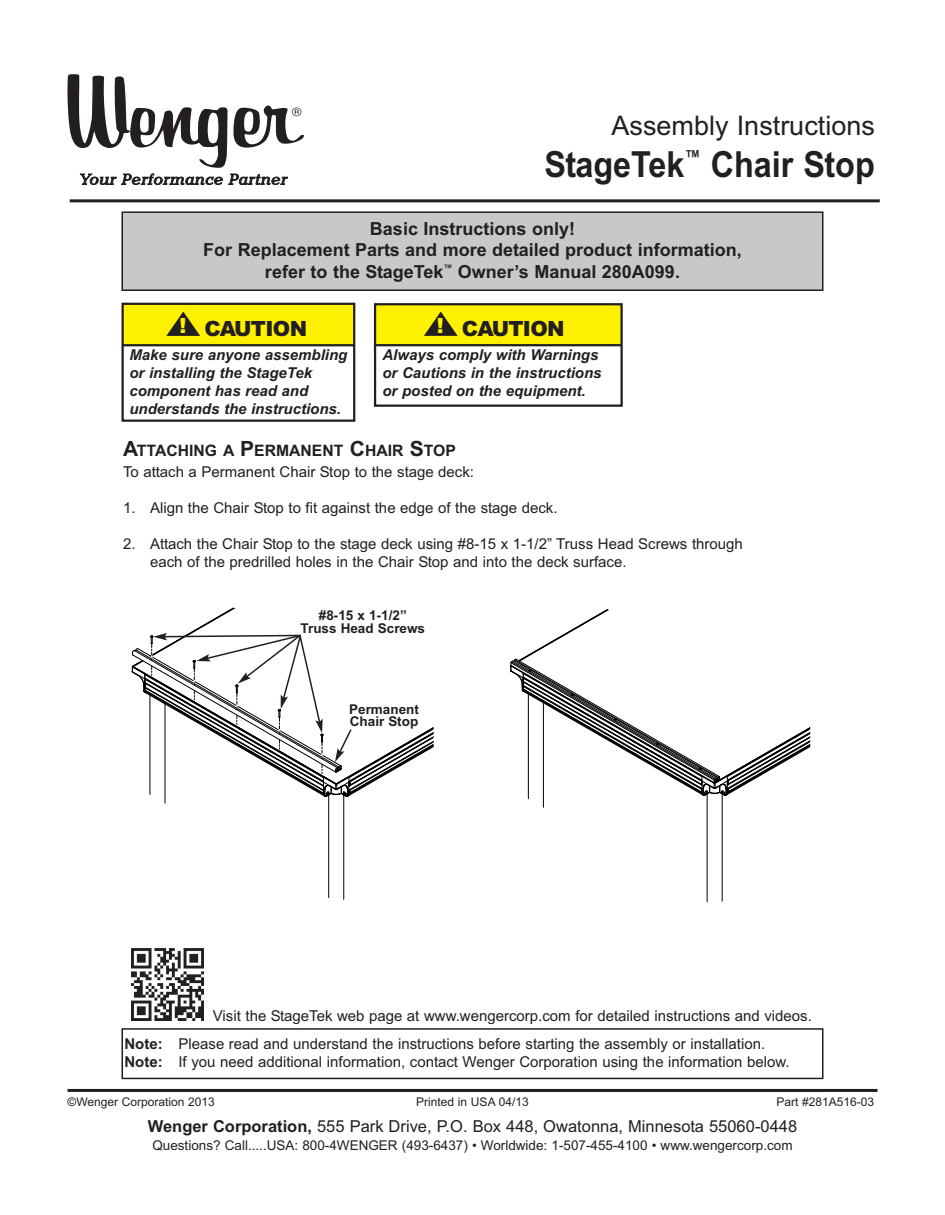
<style>
.page{position:relative;width:945px;height:1215px;background:#fff}
.page>*{position:absolute;margin:0;border:0;box-sizing:border-box;transform-origin:0 0}
.t1{font:700 36px "Arial";color:#231f20;scale:.9 1}
.t2{font:27px "Arial";color:#231f20}
.t3{font:900 21px "Arial";letter-spacing:-.035em;color:#231f20}
.t4{font:700 18px/21.6px "Arial";color:#231f20;text-align:center}
.t5{font:16.5px "Arial";color:#231f20}
.t6{font:700 15.75px "Arial";color:#231f20}
.t7{font:15px/18px "Arial";color:#231f20}
.t8{font:italic 700 15px/18px "Arial";color:#231f20}
.t9{font:13.5px "Arial";color:#231f20}
.t10{font:700 13.5px/12.8px "Arial";color:#231f20;text-align:center}
.t11{font:12px "Arial";color:#231f20}
.s1{color:#fff101}
.s2{font-size:21px}
.s3{font-weight:700}
</style>
<div class="page">
<svg style="left:68px;top:74px;width:236px;height:111px"></svg>
<hr style="left:70px;top:199px;width:810px;height:3px;background:#231f20">
<hr style="left:68px;top:1089px;width:810px;height:3px;background:#231f20">
<div style="left:122px;top:1028px;width:702px;height:51px;border:2px solid #231f20"></div>
<img style="left:132px;top:948px;width:72px;height:72px">
<div style="left:122px;top:212px;width:701px;height:78px;background:#c7c8ca"></div>
<div style="left:122px;top:211px;width:702px;height:80px;border:2px solid #231f20"></div>
<svg style="left:510px;top:609px;width:301px;height:294px"></svg>
<svg style="left:132px;top:607px;width:302px;height:293px"></svg>
<div style="left:123px;top:303px;width:231px;height:42px;background:#fff101"></div>
<svg style="left:166px;top:312px;width:34px;height:24px"></svg>
<hr style="left:123px;top:344px;width:231px;height:2px;background:#231f20">
<div style="left:122px;top:303px;width:233px;height:119px;border:2px solid #231f20"></div>
<div style="left:375px;top:304px;width:246px;height:41px;background:#fff101"></div>
<svg style="left:424px;top:311px;width:34px;height:25px"></svg>
<hr style="left:374px;top:344px;width:247px;height:2px;background:#231f20">
<div style="left:374px;top:303px;width:249px;height:104px;border:2px solid #231f20"></div>
<h2 class="t2" style="left:612px;top:109px;width:265px">Assembly Instructions</h2>
<h1 class="t1" style="left:544px;top:143px;width:369px">StageTek<sup>™</sup> Chair Stop</h1>
<p class="t4" style="left:203px;top:218px;width:540px">Basic Instructions only!<br>For Replacement Parts and more detailed product information, refer to the StageTek<sup>™</sup> Owner’s Manual 280A099.</p>
<h3 class="t3" style="left:179px;top:316px;width:129px"><span class="s1">!</span> CAUTION</h3>
<p class="t8" style="left:129px;top:346px;width:220px">Make sure anyone assembling or installing the StageTek component has read and understands the instructions.</p>
<h3 class="t3" style="left:437px;top:316px;width:129px"><span class="s1">!</span> CAUTION</h3>
<p class="t8" style="left:382px;top:346px;width:221px">Always comply with Warnings or Cautions in the instructions or posted on the equipment.</p>
<p class="t6" style="left:123px;top:442px;width:335px"><span class="s2">A</span>TTACHING A <span class="s2">P</span>ERMANENT <span class="s2">C</span>HAIR <span class="s2">S</span>TOP</p>
<p class="t7" style="left:123px;top:463px;width:353px">To attach a Permanent Chair Stop to the stage deck:</p>
<p class="t7" style="left:123px;top:499px;width:436px">1. Align the Chair Stop to fit against the edge of the stage deck.</p>
<p class="t7" style="left:150px;top:535px;width:594px;text-indent:-27px">2. Attach the Chair Stop to the stage deck using #8-15 x 1-1/2” Truss Head Screws through each of the predrilled holes in the Chair Stop and into the deck surface.</p>
<p class="t10" style="left:301px;top:609px;width:126px">#8-15 x 1-1/2”<br>Truss Head Screws</p>
<p class="t10" style="left:349px;top:703px;width:71px;text-align:left">Permanent<br>Chair Stop</p>
<p class="t7" style="left:213px;top:1007px;width:601px">Visit the StageTek web page at www.wengercorp.com for detailed instructions and videos.</p>
<p class="t7" style="left:124px;top:1035px;width:667px"><span class="s3">Note:</span> Please read and understand the instructions before starting the assembly or installation.<br><span class="s3">Note:</span> If you need additional information, contact Wenger Corporation using the information below.</p>
<p class="t11" style="left:68px;top:1095px;width:149px">©Wenger Corporation 2013</p>
<p class="t11" style="left:416px;top:1095px;width:114px">Printed in USA 04/13</p>
<p class="t11" style="left:776px;top:1095px;width:99px">Part #281A516-03</p>
<p class="t5" style="left:148px;top:1117px;width:651px"><span class="s3">Wenger Corporation,</span> 555 Park Drive, P.O. Box 448, Owatonna, Minnesota 55060-0448</p>
<p class="t9" style="left:152px;top:1138px;width:642px">Questions? Call.....USA: 800-4WENGER (493-6437) • Worldwide: 1-507-455-4100 • www.wengercorp.com</p>
</div>
